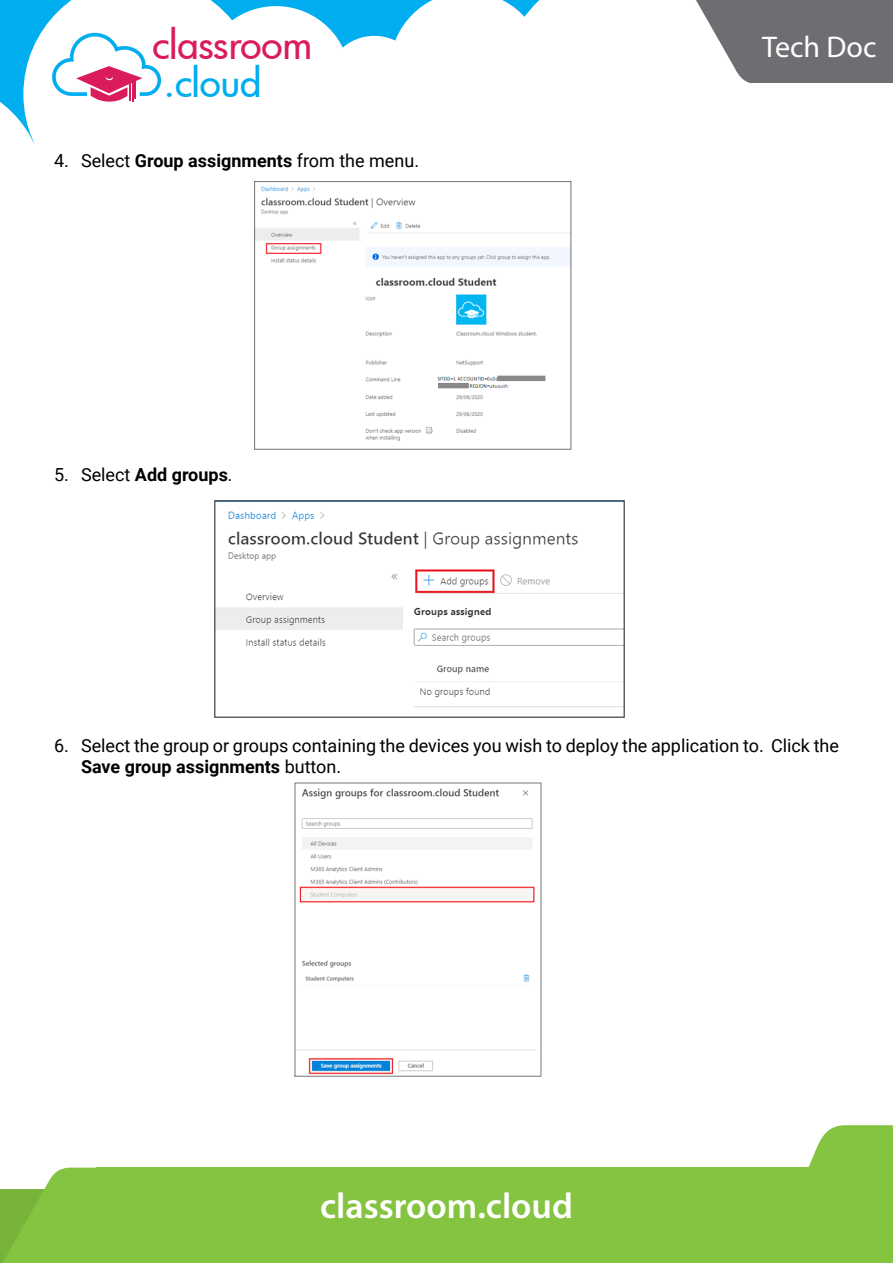
<style>
.page{position:relative;width:893px;height:1263px;background:#fff}
.page>*{position:absolute;margin:0;border:0;box-sizing:border-box;transform-origin:0 0}
.t1{font:38.85px "Futura Md";letter-spacing:-.005em;color:#da1c5c}
.t2{font:38.85px "Futura Md";letter-spacing:-.01em;color:#00aeef}
.t3{font:600 36px "Myriad Pro";color:#fff}
.t4{font:30px "Myriad Pro";color:#fff}
.t5{font:18px/21.6px "Roboto";color:#000}
.s1{font-weight:700}
</style>
<div class="page">
<div style="left:0;top:0;width:893px;height:234px;background:#00aeef"></div>
<div style="left:202px;top:6px;width:148px;height:147px;background:#fff;border-radius:50%"></div>
<div style="left:326px;top:36px;width:97px;height:96px;background:#fff;border-radius:50%"></div>
<svg style="left:390px;top:0;width:111px;height:83px"></svg>
<div style="left:501px;top:0;width:166px;height:83px;background:#fff"></div>
<svg style="left:24px;top:0;width:235px;height:83px;fill:#fff"></svg>
<svg style="left:667px;top:0;width:226px;height:83px;background:#8f9092"></svg>
<svg style="left:0;top:80px;width:44px;height:154px;background:#d6f2fc"></svg>
<svg style="left:0;top:1167px;width:96px;height:96px;background:#92c858"></svg>
<svg style="left:808px;top:1125px;width:85px;height:42px;background:#95cb5a"></svg>
<div style="left:96px;top:1167px;width:797px;height:96px;background:#85c441"></div>
<div style="left:34px;top:83px;width:859px;height:216px;background:#fff"></div>
<svg style="left:52px;top:33px;width:109px;height:69px"></svg>
<img style="left:255px;top:182px;width:316px;height:268px">
<img style="left:214px;top:500px;width:411px;height:218px">
<img style="left:294px;top:782px;width:248px;height:295px">
<h1 class="t1" style="left:153px;top:18px;width:161px">classroom</h1>
<h1 class="t2" style="left:164px;top:56px;width:100px">.cloud</h1>
<p class="t5" style="left:54px;top:149px;width:367px">4. Select <span class="s1">Group assignments</span> from the menu.</p>
<p class="t5" style="left:54px;top:463px;width:180px">5. Select <span class="s1">Add groups</span>.</p>
<h3 class="t4" style="left:762px;top:29px;width:116px">Tech Doc</h3>
<p class="t5" style="left:81px;top:734px;width:759px;text-indent:-27px">6. Select the group or groups containing the devices you wish to deploy the application to. Click the<br><span class="s1">Save group assignments</span> button.</p>
<h2 class="t3" style="left:320px;top:1183px;width:254px">classroom.cloud</h2>
</div>
